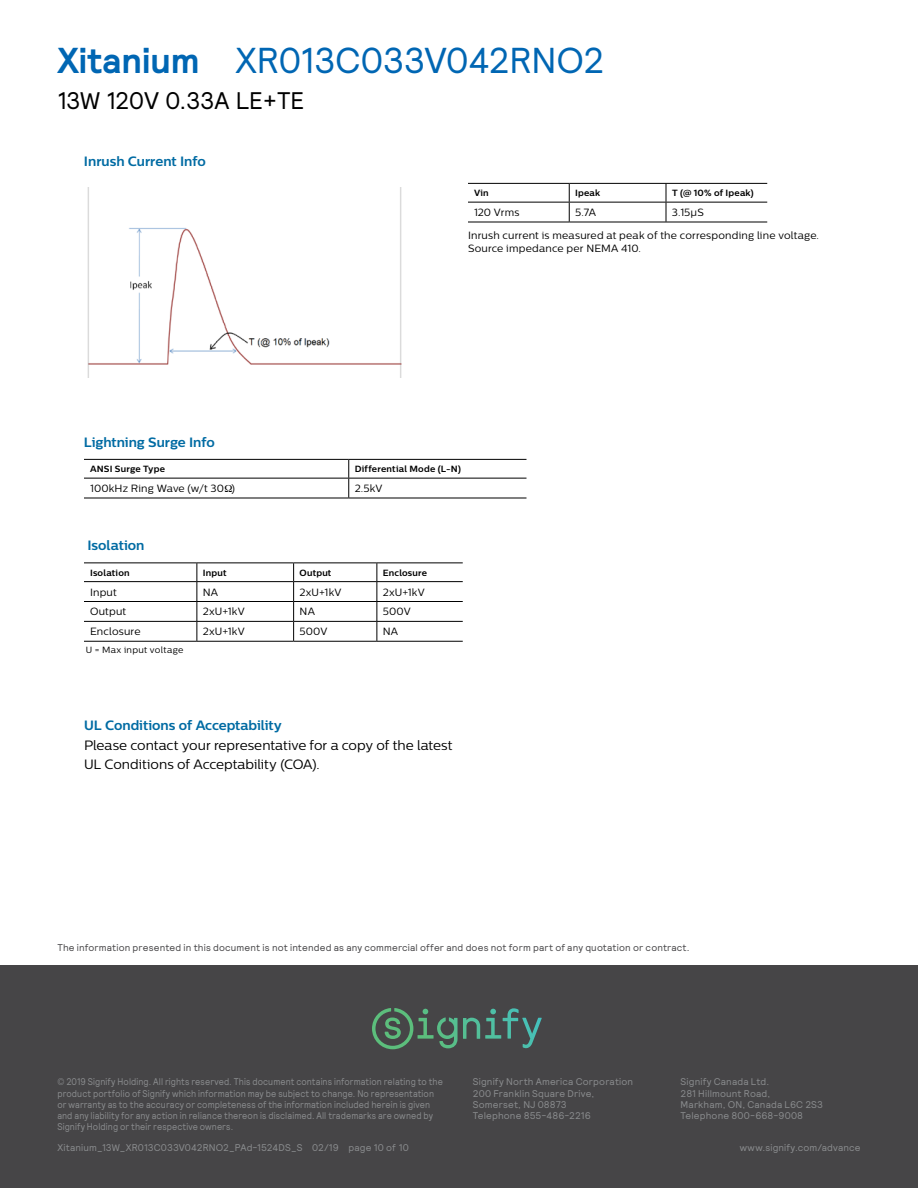
<style>
.page{position:relative;width:918px;height:1188px;background:#fff}
.page>*{position:absolute;margin:0;border:0;box-sizing:border-box;transform-origin:0 0}
.t1{font:36px "Relative";letter-spacing:-.015em;color:#0066b3}
.t2{font:24px "Relative";letter-spacing:-.015em;color:#000}
.t3{font:13.5px/19.5px "Centrale Sans";color:#000}
.t4{font:700 13.5px "Centrale Sans";letter-spacing:-.005em;color:#006ba3}
.t5{font:10.5px/13.5px "Centrale Sans";letter-spacing:.015em;color:#000}
.t6{font:9.75px/11.2px "Relative";letter-spacing:.01em;color:#8a8c8e;scale:.9 1}
.t7{font:9.75px/11.2px "Relative";letter-spacing:.01em;color:#8a8c8e}
.t8{font:9.75px "Relative";letter-spacing:.015em;color:#464547}
.t9{font:700 9px "Centrale Sans";letter-spacing:.02em;color:#000}
.t10{font:9px "Centrale Sans";letter-spacing:.035em;color:#000}
.s1{font-weight:700}
</style>
<div class="page">
<hr style="left:468px;top:183px;width:101px;height:1px;background:#000">
<hr style="left:468px;top:202px;width:101px;height:1px;background:#000">
<hr style="left:468px;top:222px;width:101px;height:1px;background:#000">
<hr style="left:666px;top:183px;width:101px;height:1px;background:#000">
<hr style="left:666px;top:202px;width:101px;height:1px;background:#000">
<hr style="left:666px;top:222px;width:101px;height:1px;background:#000">
<hr style="left:569px;top:183px;width:97px;height:1px;background:#000">
<hr style="left:569px;top:202px;width:97px;height:1px;background:#000">
<svg style="left:569px;top:184px;width:1px;height:38px"></svg>
<svg style="left:666px;top:184px;width:1px;height:38px"></svg>
<hr style="left:569px;top:222px;width:97px;height:1px;background:#000">
<hr style="left:84px;top:459px;width:265px;height:1px;background:#000">
<hr style="left:84px;top:478px;width:265px;height:1px;background:#000">
<hr style="left:84px;top:498px;width:265px;height:1px;background:#000">
<hr style="left:349px;top:459px;width:177px;height:1px;background:#000">
<hr style="left:349px;top:478px;width:177px;height:1px;background:#000">
<hr style="left:349px;top:498px;width:177px;height:1px;background:#000">
<svg style="left:348px;top:460px;width:1px;height:38px"></svg>
<hr style="left:84px;top:562px;width:113px;height:1px;background:#000">
<hr style="left:84px;top:581px;width:113px;height:1px;background:#000">
<hr style="left:84px;top:601px;width:113px;height:1px;background:#000">
<hr style="left:84px;top:621px;width:113px;height:1px;background:#000">
<hr style="left:84px;top:641px;width:113px;height:1px;background:#000">
<hr style="left:377px;top:562px;width:86px;height:1px;background:#000">
<hr style="left:377px;top:581px;width:86px;height:1px;background:#000">
<hr style="left:377px;top:601px;width:86px;height:1px;background:#000">
<hr style="left:377px;top:621px;width:86px;height:1px;background:#000">
<hr style="left:377px;top:641px;width:86px;height:1px;background:#000">
<hr style="left:197px;top:562px;width:97px;height:1px;background:#000">
<hr style="left:294px;top:562px;width:83px;height:1px;background:#000">
<hr style="left:197px;top:581px;width:97px;height:1px;background:#000">
<hr style="left:294px;top:581px;width:83px;height:1px;background:#000">
<hr style="left:197px;top:601px;width:97px;height:1px;background:#000">
<hr style="left:294px;top:601px;width:83px;height:1px;background:#000">
<hr style="left:197px;top:621px;width:97px;height:1px;background:#000">
<svg style="left:196px;top:563px;width:1px;height:78px"></svg>
<hr style="left:294px;top:621px;width:83px;height:1px;background:#000">
<svg style="left:293px;top:563px;width:1px;height:78px"></svg>
<svg style="left:376px;top:563px;width:1px;height:78px"></svg>
<hr style="left:197px;top:641px;width:97px;height:1px;background:#000">
<hr style="left:294px;top:641px;width:83px;height:1px;background:#000">
<img style="left:87px;top:188px;width:315px;height:190px">
<div style="left:0;top:965px;width:918px;height:223px;background:#464547"></div>
<svg style="left:372px;top:1008px;width:167px;height:41px"></svg>
<h1 class="t1" style="left:57px;top:37px;width:549px"><span class="s1">Xitanium</span> XR013C033V042RNO2</h1>
<h2 class="t2" style="left:57px;top:85px;width:249px">13W 120V 0.33A LE+TE</h2>
<h3 class="t4" style="left:84px;top:153px;width:123px">Inrush Current Info</h3>
<h3 class="t4" style="left:84px;top:434px;width:132px">Lightning Surge Info</h3>
<p class="t9" style="left:474px;top:188px;width:16px">Vin</p>
<p class="t9" style="left:575px;top:188px;width:27px">Ipeak</p>
<p class="t9" style="left:672px;top:188px;width:83px">T (@ 10% of Ipeak)</p>
<p class="t5" style="left:474px;top:205px;width:47px">120 Vrms</p>
<p class="t5" style="left:575px;top:205px;width:22px">5.7A</p>
<p class="t5" style="left:672px;top:205px;width:33px">3.15µS</p>
<p class="t5" style="left:468px;top:228px;width:353px">Inrush current is measured at peak of the corresponding line voltage.<br>Source impedance per NEMA 410.</p>
<p class="t9" style="left:90px;top:464px;width:77px">ANSI Surge Type</p>
<p class="t9" style="left:355px;top:464px;width:108px">Differential Mode (L-N)</p>
<p class="t5" style="left:90px;top:481px;width:147px">100kHz Ring Wave (w/t 30 )</p>
<p class="t5" style="left:355px;top:481px;width:29px">2.5kV</p>
<h3 class="t4" style="left:87px;top:537px;width:59px">Isolation</h3>
<p class="t9" style="left:90px;top:567px;width:41px">Isolation</p>
<p class="t9" style="left:203px;top:567px;width:25px">Input</p>
<p class="t9" style="left:300px;top:567px;width:33px">Output</p>
<p class="t9" style="left:383px;top:567px;width:46px">Enclosure</p>
<p class="t5" style="left:90px;top:585px;width:28px">Input</p>
<p class="t5" style="left:203px;top:585px;width:17px">NA</p>
<p class="t5" style="left:300px;top:585px;width:43px">2xU+1kV</p>
<p class="t5" style="left:383px;top:585px;width:43px">2xU+1kV</p>
<p class="t5" style="left:90px;top:605px;width:38px">Output</p>
<p class="t5" style="left:203px;top:605px;width:43px">2xU+1kV</p>
<p class="t5" style="left:300px;top:605px;width:17px">NA</p>
<p class="t5" style="left:383px;top:605px;width:29px">500V</p>
<p class="t5" style="left:90px;top:625px;width:52px">Enclosure</p>
<p class="t5" style="left:203px;top:625px;width:43px">2xU+1kV</p>
<p class="t5" style="left:300px;top:625px;width:29px">500V</p>
<p class="t5" style="left:383px;top:625px;width:17px">NA</p>
<p class="t10" style="left:86px;top:644px;width:99px">U = Max input voltage</p>
<h3 class="t4" style="left:84px;top:717px;width:199px">UL Conditions of Acceptability</h3>
<h3 class="t3" style="left:84px;top:735px;width:370px">Please contact your representative for a copy of the latest<br>UL Conditions of Acceptability (COA).</h3>
<p class="t8" style="left:57px;top:941px;width:634px">The information presented in this document is not intended as any commercial offer and does not form part of any quotation or contract.</p>
<p class="t6" style="left:57px;top:1076px;width:430px">© 2019 Signify Holding. All rights reserved. This document contains information relating to the product portfolio of Signify which information may be subject to change. No representation or warranty as to the accuracy or completeness of the information included herein is given and any liability for any action in reliance thereon is disclaimed. All trademarks are owned by Signify Holding or their respective owners.</p>
<p class="t7" style="left:57px;top:1142px;width:353px">Xitanium_13W_XR013C033V042RNO2_PAd-1524DS_S 02/19 page 10 of 10</p>
<p class="t7" style="left:473px;top:1076px;width:162px">Signify North America Corporation<br>200 Franklin Square Drive,<br>Somerset, NJ 08873<br>Telephone 855-486-2216</p>
<p class="t7" style="left:681px;top:1076px;width:144px">Signify Canada Ltd.<br>281 Hillmount Road,<br>Markham, ON, Canada L6C 2S3<br>Telephone 800-668-9008</p>
<p class="t7" style="left:740px;top:1142px;width:122px">www.signify.com/advance</p>
</div>
